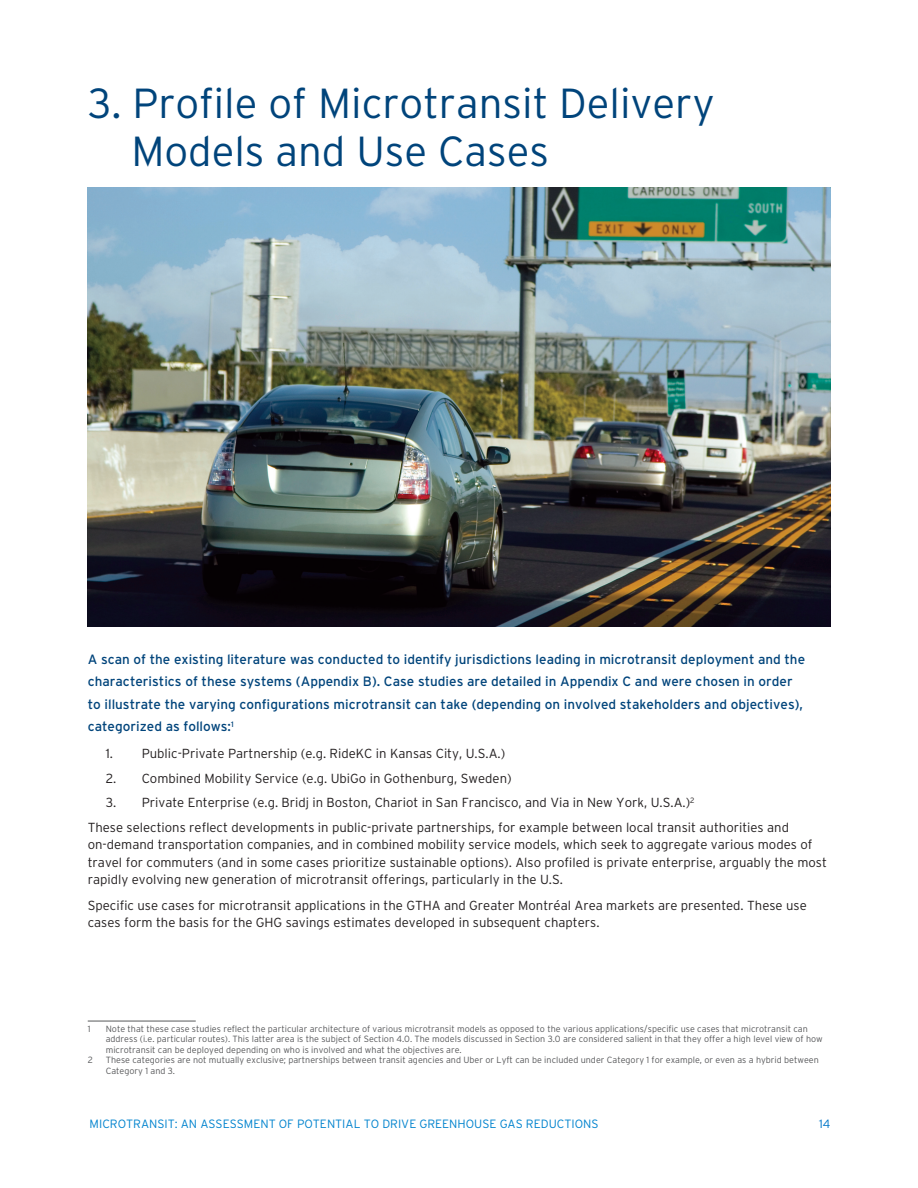
<style>
.page{position:relative;width:918px;height:1188px;background:#fff}
.page>*{position:absolute;margin:0;border:0;box-sizing:border-box;transform-origin:0 0}
.t1{font:300 42px/48px "Interstate";color:#00447b}
.t2{font:13.5px/22.5px "Interstate";color:#00447b}
.t3{font:300 13.2px/17.2px "Interstate";color:#231f20}
.t4{font:300 12px "Interstate";color:#0083ce}
.t5{font:300 12px "Interstate";color:#0076c8}
.t6{font:300 9px/10.5px "Interstate";color:#57585a}
</style>
<div class="page">
<hr style="left:88px;top:1021px;width:108px;height:1px;background:#57585a">
<img style="left:88px;top:188px;width:742px;height:438px">
<h1 class="t1" style="left:131px;top:79px;width:585px;text-indent:-44px">3. Profile of Microtransit Delivery<br>Models and Use Cases</h1>
<p class="t2" style="left:88px;top:648px;width:719px">A scan of the existing literature was conducted to identify jurisdictions leading in microtransit deployment and the characteristics of these systems (Appendix B). Case studies are detailed in Appendix C and were chosen in order to illustrate the varying configurations microtransit can take (depending on involved stakeholders and objectives), categorized as follows:<sup>1</sup></p>
<p class="t3" style="left:106px;top:745px;width:401px">1. Public-Private Partnership (e.g. RideKC in Kansas City, U.S.A.)</p>
<p class="t3" style="left:106px;top:769px;width:408px">2. Combined Mobility Service (e.g. UbiGo in Gothenburg, Sweden)</p>
<p class="t3" style="left:88px;top:790px;width:703px;line-height:24.8px;text-indent:18px">3. Private Enterprise (e.g. Bridj in Boston, Chariot in San Francisco, and Via in New York, U.S.A.)<sup>2<br></sup>These selections reflect developments in public-private partnerships, for example between local transit authorities and</p>
<p class="t3" style="left:88px;top:836px;width:741px">on-demand transportation companies, and in combined mobility service models, which seek to aggregate various modes of travel for commuters (and in some cases prioritize sustainable options). Also profiled is private enterprise, arguably the most rapidly evolving new generation of microtransit offerings, particularly in the U.S.</p>
<p class="t3" style="left:88px;top:897px;width:721px">Specific use cases for microtransit applications in the GTHA and Greater Montréal Area markets are presented. These use cases form the basis for the GHG savings estimates developed in subsequent chapters.</p>
<p class="t6" style="left:88px;top:1023px;width:4px">1</p>
<p class="t6" style="left:106px;top:1023px;width:719px">Note that these case studies reflect the particular architecture of various microtransit models as opposed to the various applications/specific use cases that microtransit can address (i.e. particular routes). This latter area is the subject of Section 4.0. The models discussed in Section 3.0 are considered salient in that they offer a high level view of how microtransit can be deployed depending on who is involved and what the objectives are.</p>
<p class="t6" style="left:88px;top:1055px;width:7px">2</p>
<p class="t6" style="left:106px;top:1055px;width:715px">These categories are not mutually exclusive; partnerships between transit agencies and Uber or Lyft can be included under Category 1 for example, or even as a hybrid between<br>Category 1 and 3.</p>
<p class="t4" style="left:90px;top:1117px;width:510px">MICROTRANSIT: AN ASSESSMENT OF POTENTIAL TO DRIVE GREENHOUSE GAS REDUCTIONS</p>
<p class="t5" style="left:819px;top:1117px;width:13px">14</p>
</div>
